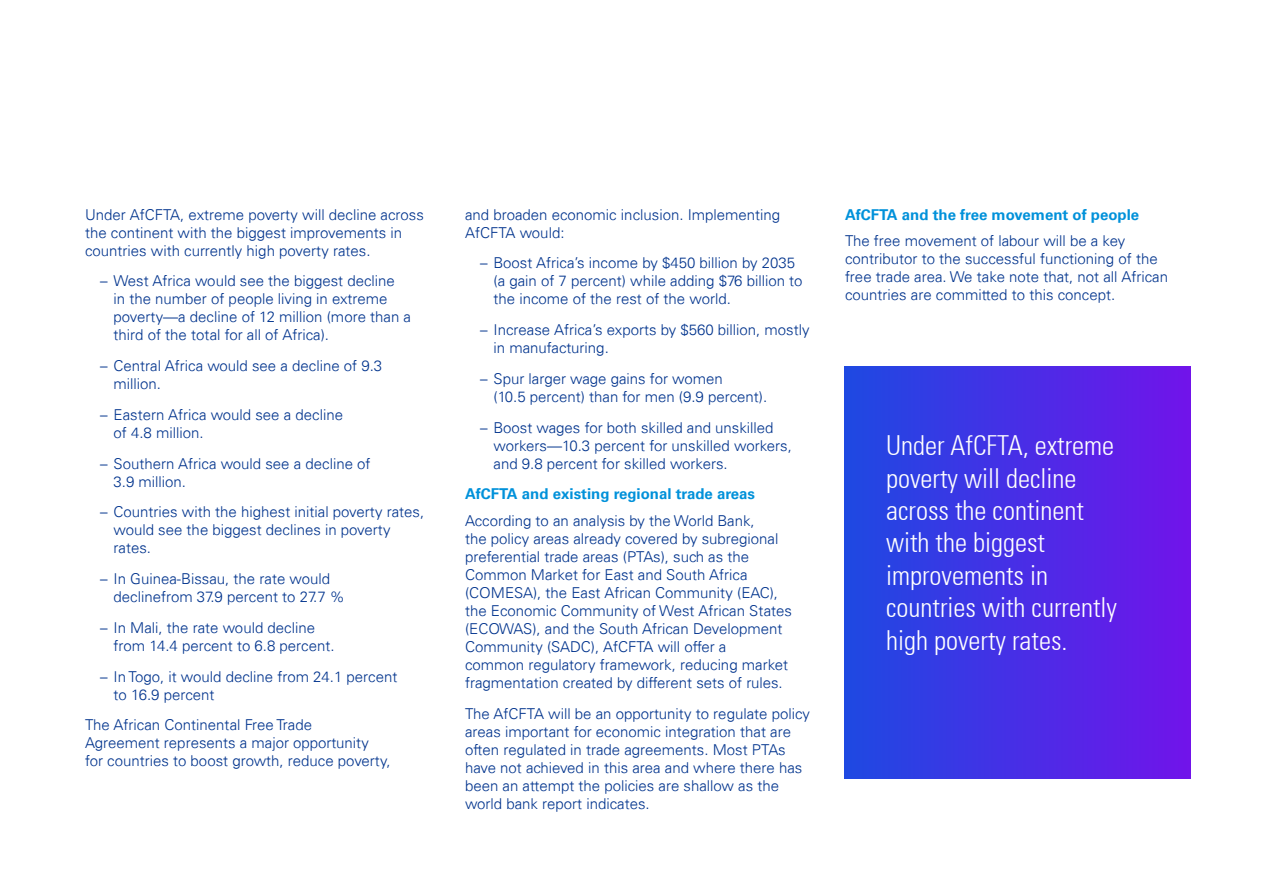
<style>
.page{position:relative;width:1276px;height:893px;background:#fff}
.page>*{position:absolute;margin:0;border:0;box-sizing:border-box;transform-origin:0 0}
.t1{font:300 condensed 27px/32.4px "Univers";color:#fff}
.t2{font:300 15px/18px "Univers 45";color:#00338d}
.t3{font:700 15px "Univers 65";color:#0091da}
</style>
<div class="page">
<div style="left:845px;top:366px;width:346px;height:413px;background:linear-gradient(to right,#1e49e2,#7114ea)"></div>
<p class="t2" style="left:85px;top:205px;width:340px">Under AfCFTA, extreme poverty will decline across the continent with the biggest improvements in countries with currently high poverty rates.</p>
<p class="t2" style="left:114px;top:272px;width:299px;text-indent:-14px">– West Africa would see the biggest decline<br>in the number of people living in extreme poverty—a decline of 12 million (more than a third of the total for all of Africa).</p>
<p class="t2" style="left:114px;top:357px;width:270px;text-indent:-14px">– Central Africa would see a decline of 9.3 million.</p>
<p class="t2" style="left:114px;top:406px;width:231px;text-indent:-14px">– Eastern Africa would see a decline of 4.8 million.</p>
<p class="t2" style="left:114px;top:454px;width:258px;text-indent:-14px">– Southern Africa would see a decline of<br>3.9 million.</p>
<p class="t2" style="left:114px;top:503px;width:312px;text-indent:-14px">– Countries with the highest initial poverty rates, would see the biggest declines in poverty rates.</p>
<p class="t2" style="left:114px;top:570px;width:233px;text-indent:-14px">– In Guinea-Bissau, the rate would declinefrom 37.9 percent to 27.7 %</p>
<p class="t2" style="left:114px;top:619px;width:223px;text-indent:-14px">– In Mali, the rate would decline from 14.4 percent to 6.8 percent.</p>
<p class="t2" style="left:114px;top:667px;width:285px;text-indent:-14px">– In Togo, it would decline from 24.1 percent to 16.9 percent</p>
<p class="t2" style="left:85px;top:716px;width:307px">The African Continental Free Trade<br>Agreement represents a major opportunity for countries to boost growth, reduce poverty,</p>
<p class="t2" style="left:465px;top:205px;width:317px">and broaden economic inclusion. Implementing<br>AfCFTA would:</p>
<p class="t2" style="left:493px;top:254px;width:310px;text-indent:-13px">– Boost Africa’s income by $450 billion by 2035 (a gain of 7 percent) while adding $76 billion to the income of the rest of the world.</p>
<p class="t2" style="left:493px;top:321px;width:318px;text-indent:-13px">– Increase Africa’s exports by $560 billion, mostly in manufacturing.</p>
<p class="t2" style="left:493px;top:369px;width:275px;text-indent:-13px">– Spur larger wage gains for women<br>(10.5 percent) than for men (9.9 percent).</p>
<p class="t2" style="left:493px;top:418px;width:300px;text-indent:-13px">– Boost wages for both skilled and unskilled workers—10.3 percent for unskilled workers, and 9.8 percent for skilled workers.</p>
<p class="t3" style="left:465px;top:485px;width:291px">AfCFTA and existing regional trade areas</p>
<p class="t2" style="left:465px;top:511px;width:328px">According to an analysis by the World Bank,<br>the policy areas already covered by subregional preferential trade areas (PTAs), such as the Common Market for East and South Africa (COMESA), the East African Community (EAC), the Economic Community of West African States (ECOWAS), and the South African Development Community (SADC), AfCFTA will offer a<br>common regulatory framework, reducing market fragmentation created by different sets of rules.</p>
<p class="t2" style="left:465px;top:704px;width:346px">The AfCFTA will be an opportunity to regulate policy areas important for economic integration that are often regulated in trade agreements. Most PTAs have not achieved in this area and where there has been an attempt the policies are shallow as the world bank report indicates.</p>
<p class="t3" style="left:845px;top:205px;width:296px">AfCFTA and the free movement of people</p>
<p class="t2" style="left:845px;top:232px;width:324px">The free movement of labour will be a key contributor to the successful functioning of the free trade area. We take note that, not all African countries are committed to this concept.</p>
<h1 class="t1" style="left:886px;top:429px;width:232px">Under AfCFTA, extreme poverty will decline across the continent with the biggest improvements in countries with currently high poverty rates.</h1>
</div>
